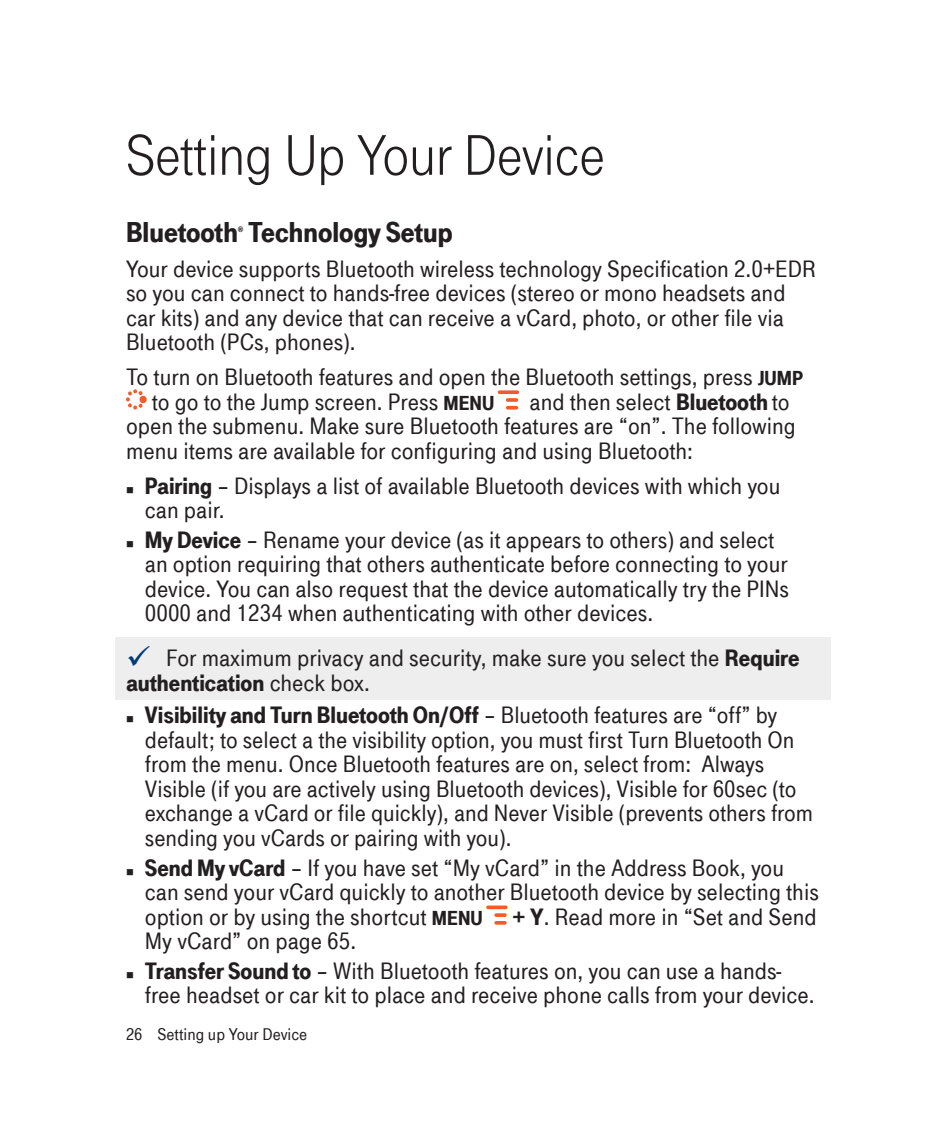
<style>
.page{position:relative;width:945px;height:1134px;background:#fff}
.page>*{position:absolute;margin:0;border:0;box-sizing:border-box;transform-origin:0 0}
.t1{font:59.5px "Tele Grotesk Norm";color:#231f20}
.t2{font:29.75px "Tele Grotesk Ultr";color:#231f20}
.t3{font:24.5px/24.5px "Tele Grotesk Halb";color:#231f20}
.t4{font:24.5px "Tele Grotesk Ultr";color:#231f20}
.t5{font:17.5px "Tele Grotesk Halb";color:#231f20}
.t6{font:8.22px "Tele Grotesk Ultr";color:#231f20}
.s1{font-family:"Tele Grotesk Ultr";font-size:21px}
.s2{font-family:"Tele Grotesk Ultr"}
.s3{color:#003d78}
.s4{font-family:"Tele Grotesk Halb"}
</style>
<div class="page">
<div style="left:115px;top:637px;width:716px;height:63px;background:#eeeeef"></div>
<svg style="left:126px;top:389px;width:17px;height:21px"></svg>
<div style="left:140px;top:396px;width:7px;height:7px;background:#f15c2a;border-radius:50%"></div>
<svg style="left:498px;top:390px;width:21px;height:4px"></svg>
<svg style="left:506px;top:398px;width:12px;height:4px"></svg>
<svg style="left:506px;top:406px;width:12px;height:4px"></svg>
<hr style="left:486px;top:906px;width:22px;height:3px;background:#f15c2a;border-radius:2px">
<svg style="left:494px;top:913px;width:13px;height:4px"></svg>
<svg style="left:494px;top:921px;width:13px;height:4px"></svg>
<h1 class="t1" style="left:126px;top:122px;width:480px">Setting Up Your Device</h1>
<p class="t2" style="left:126px;top:215px;width:328px">Bluetooth Technology Setup</p>
<p class="t6" style="left:238px;top:224px;width:7px">®</p>
<p class="t3" style="left:126px;top:256px;width:692px">Your device supports Bluetooth wireless technology Specification 2.0+EDR so you can connect to hands-free devices (stereo or mono headsets and car kits) and any device that can receive a vCard, photo, or other file via Bluetooth (PCs, phones).</p>
<p class="t3" style="left:152px;top:365px;width:653px;text-indent:-26px">To turn on Bluetooth features and open the Bluetooth settings, press <span class="s1">JUMP </span>to go to the Jump screen. Press <span class="s1">MENU</span></p>
<p class="t3" style="left:126px;top:389px;width:671px;text-indent:404px">and then select <span class="s2">Bluetooth</span> to open the submenu. Make sure Bluetooth features are “on”. The following menu items are available for configuring and using Bluetooth:</p>
<p class="t3" style="left:145px;top:473px;width:637px;text-indent:-19px">■ <span class="s2">Pairing</span> – Displays a list of available Bluetooth devices with which you can pair.</p>
<p class="t3" style="left:145px;top:528px;width:646px;text-indent:-19px">■ <span class="s2">My Device</span> – Rename your device (as it appears to others) and select an option requiring that others authenticate before connecting to your device. You can also request that the device automatically try the PINs 0000 and 1234 when authenticating with other devices.</p>
<p class="t3" style="left:126px;top:646px;width:675px"><span class="s3">✓</span> For maximum privacy and security, make sure you select the <span class="s2">Require</span></p>
<p class="t4" style="left:126px;top:669px;width:245px">authentication <span class="s4">check box.</span></p>
<p class="t4" style="left:126px;top:702px;width:653px">■ Visibility and Turn Bluetooth On/Off <span class="s4">– Bluetooth features are “off” by</span></p>
<p class="t3" style="left:145px;top:728px;width:670px">default; to select a the visibility option, you must first Turn Bluetooth On from the menu. Once Bluetooth features are on, select from: Always Visible (if you are actively using Bluetooth devices), Visible for 60sec (to exchange a vCard or file quickly), and Never Visible (prevents others from sending you vCards or pairing with you).</p>
<p class="t3" style="left:145px;top:856px;width:676px;text-indent:-19px">■ <span class="s2">Send My vCard</span> – If you have set “My vCard” in the Address Book, you can send your vCard quickly to another Bluetooth device by selecting this option or by using the shortcut <span class="s1">MENU</span> <span class="s2">+ Y</span>. Read more in “Set and Send My vCard” on page 65.</p>
<p class="t3" style="left:145px;top:959px;width:671px;text-indent:-19px">■ <span class="s2">Transfer Sound to</span> – With Bluetooth features on, you can use a hands&shy;free headset or car kit to place and receive phone calls from your device.</p>
<p class="t5" style="left:126px;top:1024px;width:183px">26 Setting up Your Device</p>
</div>
